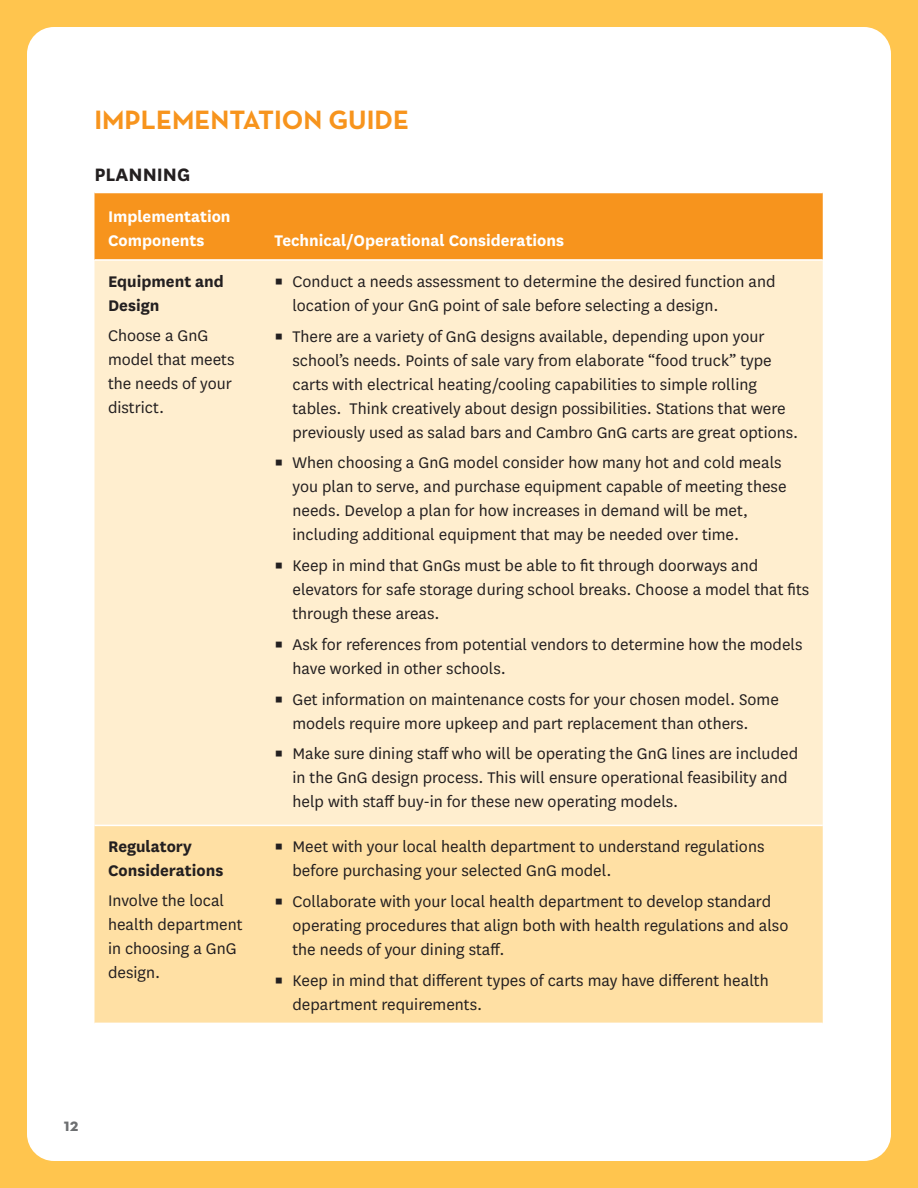
<style>
.page{position:relative;width:918px;height:1188px;background:#ffc54e}
.page>*{position:absolute;margin:0;border:0;box-sizing:border-box;transform-origin:0 0}
.t1{font:700 27px "Neutraface Text";color:#f7941d}
.t2{font:700 21px "National";color:#231f20}
.Table_p1{font:18px/24px "National";color:#231f20}
.p1_strong{font:700 18px/24px "National";color:#fff}
.Table_p1-2{font:700 18px/24px "National";color:#231f20}
.t3{font:700 18px "Neutraface Text";color:#6d6f71}
</style>
<div class="page">
<div style="left:27px;top:27px;width:864px;height:1134px;background:#fff;border-radius:27px"></div>
<div style="left:94px;top:193px;width:729px;height:66px;background:#f7941d"></div>
<div style="left:94px;top:261px;width:729px;height:564px;background:#ffeecf"></div>
<div style="left:94px;top:826px;width:729px;height:197px;background:#ffe0a4"></div>
<h2 class="t1" style="left:94px;top:102px;width:316px">IMPLEMENTATION GUIDE</h2>
<h4 class="t2" style="left:94px;top:160px;width:97px">PLANNING</h4>
<p class="p1_strong" style="left:108px;top:204px;width:124px">Implementation<br>Components</p>
<p class="p1_strong" style="left:274px;top:228px;width:291px">Technical/Operational Considerations</p>
<p class="Table_p1-2" style="left:108px;top:268px;width:117px">Equipment and<br>Design</p>
<p class="Table_p1" style="left:108px;top:323px;width:128px">Choose a GnG model that meets the needs of your district.</p>
<p class="Table_p1-2" style="left:108px;top:834px;width:117px">Regulatory<br>Considerations</p>
<p class="Table_p1" style="left:108px;top:888px;width:136px">Involve the local health department in choosing a GnG design.</p>
<p class="Table_p1" style="left:292px;top:269px;width:485px;text-indent:-18px">▪ Conduct a needs assessment to determine the desired function and location of your GnG point of sale before selecting a design.</p>
<p class="Table_p1" style="left:292px;top:323px;width:507px;text-indent:-18px">▪ There are a variety of GnG designs available, depending upon your school’s needs. Points of sale vary from elaborate “food truck” type carts with electrical heating/cooling capabilities to simple rolling tables. Think creatively about design possibilities. Stations that were previously used as salad bars and Cambro GnG carts are great options.</p>
<p class="Table_p1" style="left:292px;top:450px;width:496px;text-indent:-18px">▪ When choosing a GnG model consider how many hot and cold meals you plan to serve, and purchase equipment capable of meeting these needs. Develop a plan for how increases in demand will be met, including additional equipment that may be needed over time.</p>
<p class="Table_p1" style="left:292px;top:553px;width:518px;text-indent:-18px">▪ Keep in mind that GnGs must be able to fit through doorways and elevators for safe storage during school breaks. Choose a model that fits through these areas.</p>
<p class="Table_p1" style="left:292px;top:632px;width:512px;text-indent:-18px">▪ Ask for references from potential vendors to determine how the models have worked in other schools.</p>
<p class="Table_p1" style="left:292px;top:686px;width:488px;text-indent:-18px">▪ Get information on maintenance costs for your chosen model. Some models require more upkeep and part replacement than others.</p>
<p class="Table_p1" style="left:292px;top:741px;width:507px;text-indent:-18px">▪ Make sure dining staff who will be operating the GnG lines are included in the GnG design process. This will ensure operational feasibility and help with staff buy-in for these new operating models.</p>
<p class="Table_p1" style="left:292px;top:834px;width:473px;text-indent:-18px">▪ Meet with your local health department to understand regulations before purchasing your selected GnG model.</p>
<p class="Table_p1" style="left:292px;top:889px;width:497px;text-indent:-18px">▪ Collaborate with your local health department to develop standard operating procedures that align both with health regulations and also the needs of your dining staff.</p>
<p class="Table_p1" style="left:292px;top:968px;width:478px;text-indent:-18px">▪ Keep in mind that different types of carts may have different health department requirements.</p>
<p class="t3" style="left:64px;top:1114px;width:16px">12</p>
</div>
